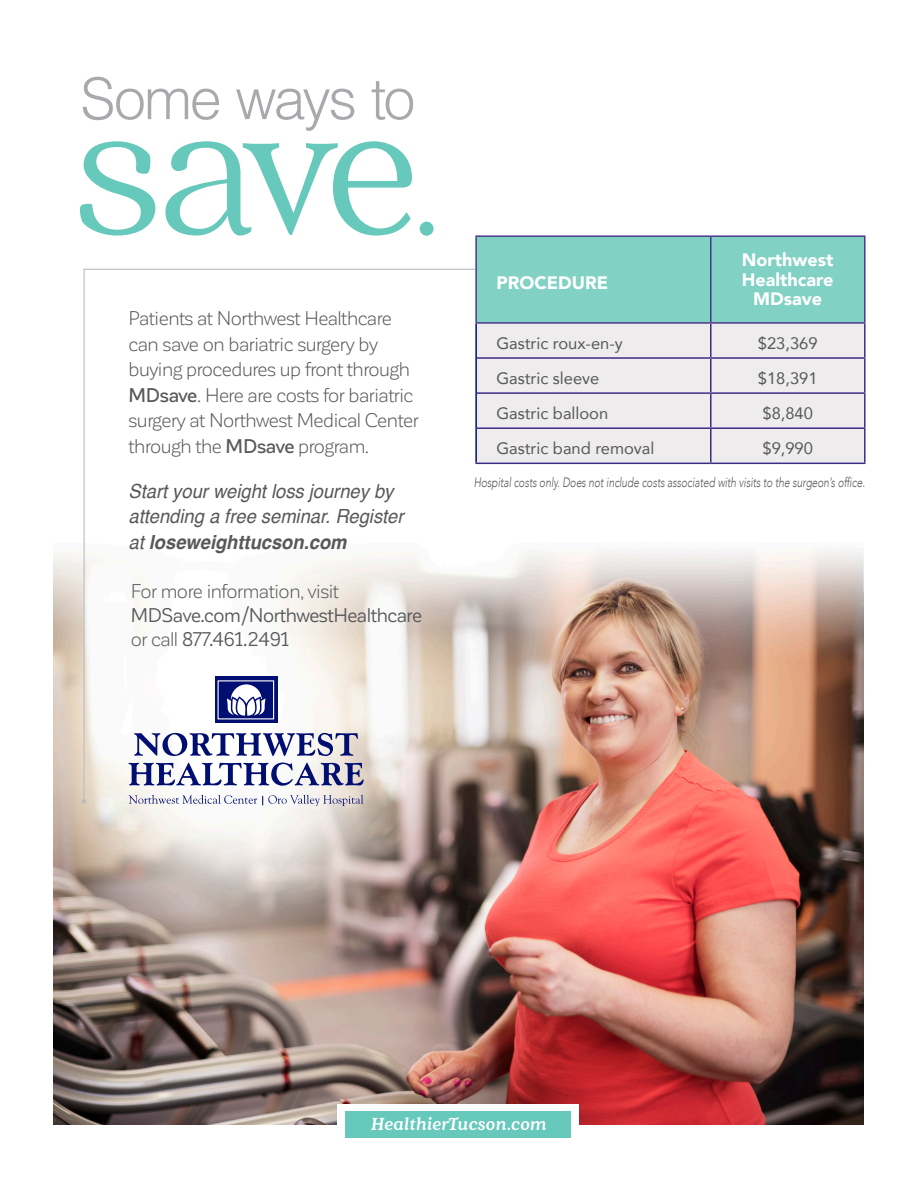
<style>
.page{position:relative;width:918px;height:1188px;background:#fff}
.page>*{position:absolute;margin:0;border:0;box-sizing:border-box;transform-origin:0 0}
.t1{font:300 202.2px "Quincy CF";color:#67c9bb}
.t2{font:300 57.3px "Helvetica";letter-spacing:-.045em;color:#a8a9ad}
.t3{font:19.5px/25.5px "Corporative Sans";letter-spacing:-.025em;color:#57585a}
.t4{font:italic 19.5px/25.5px "Helvetica";color:#57585a;scale:.94 1}
.t5{font:19.5px/24px "Corporative Sans";letter-spacing:-.02em;color:#57585a}
.t6{font:italic 900 19.5px "Quincy CF";letter-spacing:.01em;color:#fff}
.t7{font:900 18px/19.5px "Avenir";color:#fff;text-align:center}
.t8{font:16.5px "Avenir";color:#57585a}
.t9{font:italic 300 13.5px "Avenir";letter-spacing:-.005em;color:#57585a;scale:.76 1}
.s1{font-size:139.5px}
.s2{font-weight:500}
.s3{font-weight:700}
.s4{font-style:inherit}
</style>
<div class="page">
<img style="left:54px;top:550px;width:810px;height:575px">
<svg style="left:129px;top:802px;width:234px;height:4px"></svg>
<div style="left:337px;top:1105px;width:242px;height:41px;background:#fff"></div>
<div style="left:345px;top:1111px;width:226px;height:27px;background:#67c9bb"></div>
<svg style="left:83px;top:268px;width:402px;height:534px"></svg>
<svg style="left:82px;top:799px;width:4px;height:5px"></svg>
<div style="left:477px;top:237px;width:387px;height:85px;background:#81d1c5"></div>
<div style="left:477px;top:324px;width:387px;height:139px;background:#eeecec"></div>
<hr style="left:475px;top:235px;width:236px;height:2px;background:#4a398c">
<hr style="left:475px;top:237px;width:2px;height:85px;background:#4a398c">
<hr style="left:711px;top:235px;width:155px;height:2px;background:#4a398c">
<hr style="left:710px;top:237px;width:2px;height:85px;background:#4a398c">
<hr style="left:864px;top:237px;width:2px;height:85px;background:#4a398c">
<hr style="left:475px;top:322px;width:236px;height:2px;background:#4a398c">
<hr style="left:711px;top:322px;width:155px;height:2px;background:#4a398c">
<hr style="left:475px;top:324px;width:2px;height:34px;background:#000d71">
<hr style="left:475px;top:358px;width:2px;height:35px;background:#000d71">
<hr style="left:475px;top:393px;width:2px;height:35px;background:#000d71">
<hr style="left:475px;top:428px;width:2px;height:35px;background:#000d71">
<hr style="left:710px;top:324px;width:2px;height:33px;background:#3d2e85">
<hr style="left:864px;top:324px;width:2px;height:33px;background:#3d2e85">
<hr style="left:477px;top:357px;width:234px;height:2px;background:#3d2e85">
<hr style="left:711px;top:357px;width:155px;height:2px;background:#3d2e85">
<hr style="left:710px;top:359px;width:2px;height:33px;background:#3d2e85">
<hr style="left:864px;top:359px;width:2px;height:33px;background:#3d2e85">
<hr style="left:477px;top:392px;width:234px;height:2px;background:#3d2e85">
<hr style="left:711px;top:392px;width:155px;height:2px;background:#3d2e85">
<hr style="left:710px;top:394px;width:2px;height:33px;background:#3d2e85">
<hr style="left:864px;top:394px;width:2px;height:33px;background:#3d2e85">
<hr style="left:477px;top:427px;width:234px;height:2px;background:#3d2e85">
<hr style="left:711px;top:427px;width:155px;height:2px;background:#3d2e85">
<hr style="left:710px;top:429px;width:2px;height:34px;background:#3d2e85">
<hr style="left:864px;top:429px;width:2px;height:34px;background:#3d2e85">
<hr style="left:475px;top:463px;width:236px;height:1px;background:#3d2e85">
<hr style="left:711px;top:463px;width:155px;height:1px;background:#3d2e85">
<p class="t2" style="left:80px;top:63px;width:336px">Some ways to</p>
<p class="t1" style="left:75px;top:55px;width:366px">save<span class="s1">.</span></p>
<p class="t3" style="left:129px;top:306px;width:292px">Patients at Northwest Healthcare can save on bariatric surgery by buying procedures up front through <span class="s2">MDsave</span>. Here are costs for bariatric surgery at Northwest Medical Center through the <span class="s2">MDsave</span> program.</p>
<p class="t4" style="left:129px;top:479px;width:294px">Start your weight loss journey by attending a free seminar. Register at <span class="s3">loseweighttucson.com</span></p>
<p class="t5" style="left:131px;top:580px;width:293px"><span class="s4">For more information, visit<br></span>MDSave.com/NorthwestHealthcare</p>
<p class="t5" style="left:131px;top:628px;width:160px"><span class="s4">or call</span> 877.461.2491</p>
<p class="t7" style="left:496px;top:272px;width:113px">PROCEDURE</p>
<p class="t7" style="left:742px;top:250px;width:93px">Northwest<br>Healthcare<br>MDsave</p>
<p class="t8" style="left:496px;top:330px;width:128px">Gastric roux-en-y</p>
<p class="t8" style="left:758px;top:330px;width:61px">$23,369</p>
<p class="t8" style="left:496px;top:365px;width:105px">Gastric sleeve</p>
<p class="t8" style="left:758px;top:365px;width:61px">$18,391</p>
<p class="t8" style="left:496px;top:400px;width:113px">Gastric balloon</p>
<p class="t8" style="left:763px;top:400px;width:52px">$8,840</p>
<p class="t8" style="left:496px;top:435px;width:160px">Gastric band removal</p>
<p class="t8" style="left:763px;top:435px;width:52px">$9,990</p>
<p class="t9" style="left:474px;top:474px;width:516px">Hospital costs only. Does not include costs associated with visits to the surgeon’s office.</p>
<p class="t6" style="left:371px;top:1112px;width:177px">HealthierTucson.com</p>
</div>
